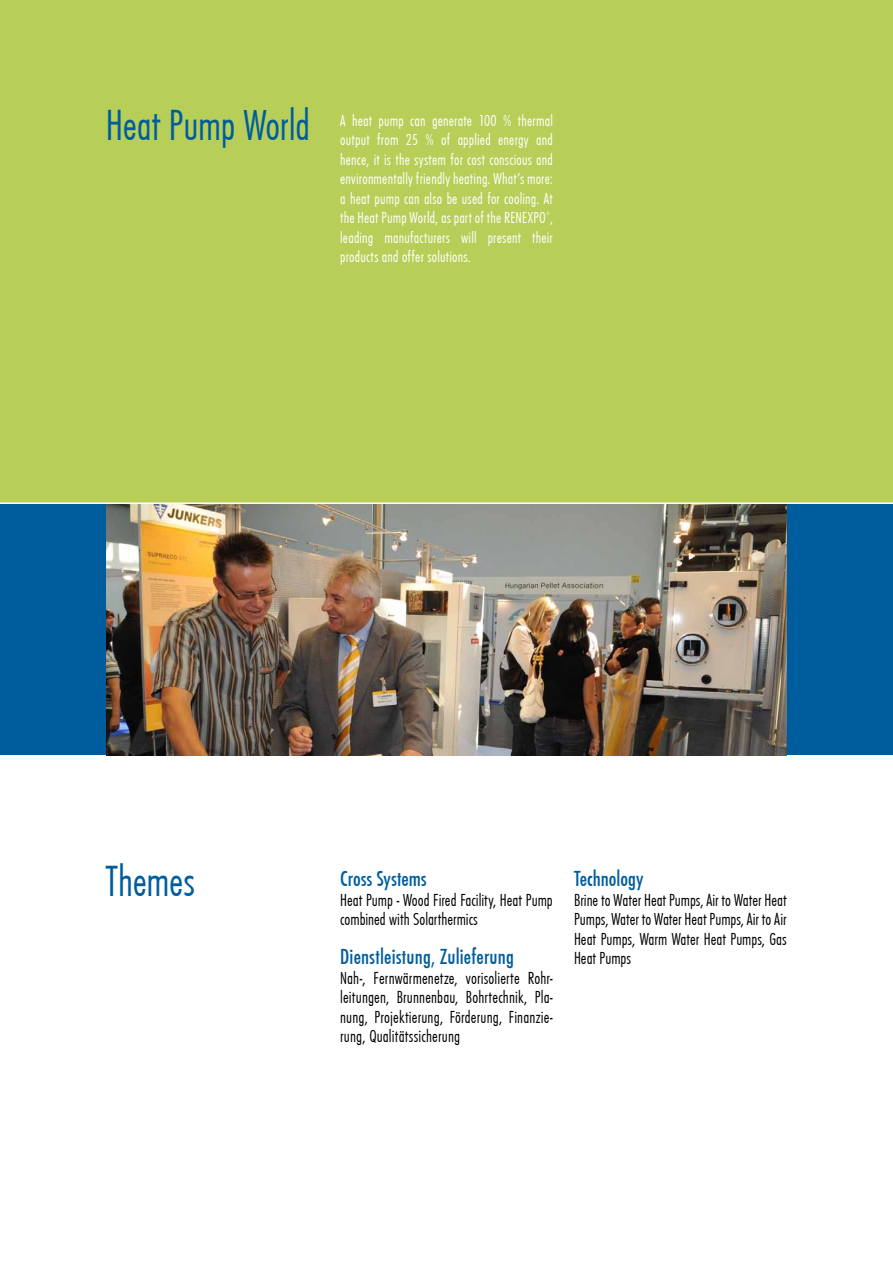
<style>
.page{position:relative;width:893px;height:1263px;background:#fff}
.page>*{position:absolute;margin:0;border:0;box-sizing:border-box;transform-origin:0 0}
.t1{font:45px "Futura T Lig Con";letter-spacing:-.005em;color:#005d9d}
.t2{font:22.5px "Futura T Med Con";letter-spacing:.005em;color:#005d9d}
.t3{font:18px/19.5px "Futura T Lig Con";color:#000;text-align:justify}
.t4{font:16.5px/19.5px "Futura T Lig Con";letter-spacing:.01em;color:#fff;text-align:justify}
.t5{font:5.25px "Futura T Lig Con";color:#fff}
</style>
<div class="page">
<div style="left:0;top:0;width:893px;height:503px;background:#b7cf59"></div>
<div style="left:0;top:503px;width:893px;height:252px;background:#005d9d"></div>
<img style="left:106px;top:504px;width:681px;height:251px">
<hr style="left:0;top:502px;width:893px;height:2px;background:#fff">
<h1 class="t1" style="left:106px;top:101px;width:206px">Heat Pump World</h1>
<p class="t4" style="left:340px;top:111px;width:214px">A heat pump can generate 100 % thermal output from 25 % of applied energy and hence, it is the system for cost conscious and environmentally friendly heating. What’s more: a heat pump can also be used for cooling. At the Heat Pump World, as part of the RENEXPO ,</p>
<p class="t5" style="left:546px;top:211px;width:5px">®</p>
<p class="t4" style="left:340px;top:228px;width:214px">leading manufacturers will present their products and offer solutions.</p>
<h1 class="t1" style="left:106px;top:857px;width:90px">Themes</h1>
<p class="t2" style="left:340px;top:867px;width:88px">Cross Systems</p>
<p class="t3" style="left:340px;top:891px;width:214px">Heat Pump - Wood Fired Facility, Heat Pump combined with Solarthermics</p>
<p class="t2" style="left:340px;top:945px;width:175px">Dienstleistung, Zulieferung</p>
<p class="t3" style="left:340px;top:969px;width:214px">Nah-, Fernwärmenetze, vorisolierte Rohr&shy;leitungen, Brunnenbau, Bohrtechnik, Pla&shy;nung, Projektierung, Förderung, Finanzie&shy;rung, Qualitätssicherung</p>
<p class="t2" style="left:574px;top:867px;width:71px">Technology</p>
<p class="t3" style="left:574px;top:891px;width:214px">Brine to Water Heat Pumps, Air to Water Heat Pumps, Water to Water Heat Pumps, Air to Air Heat Pumps, Warm Water Heat Pumps, Gas Heat Pumps</p>
</div>
